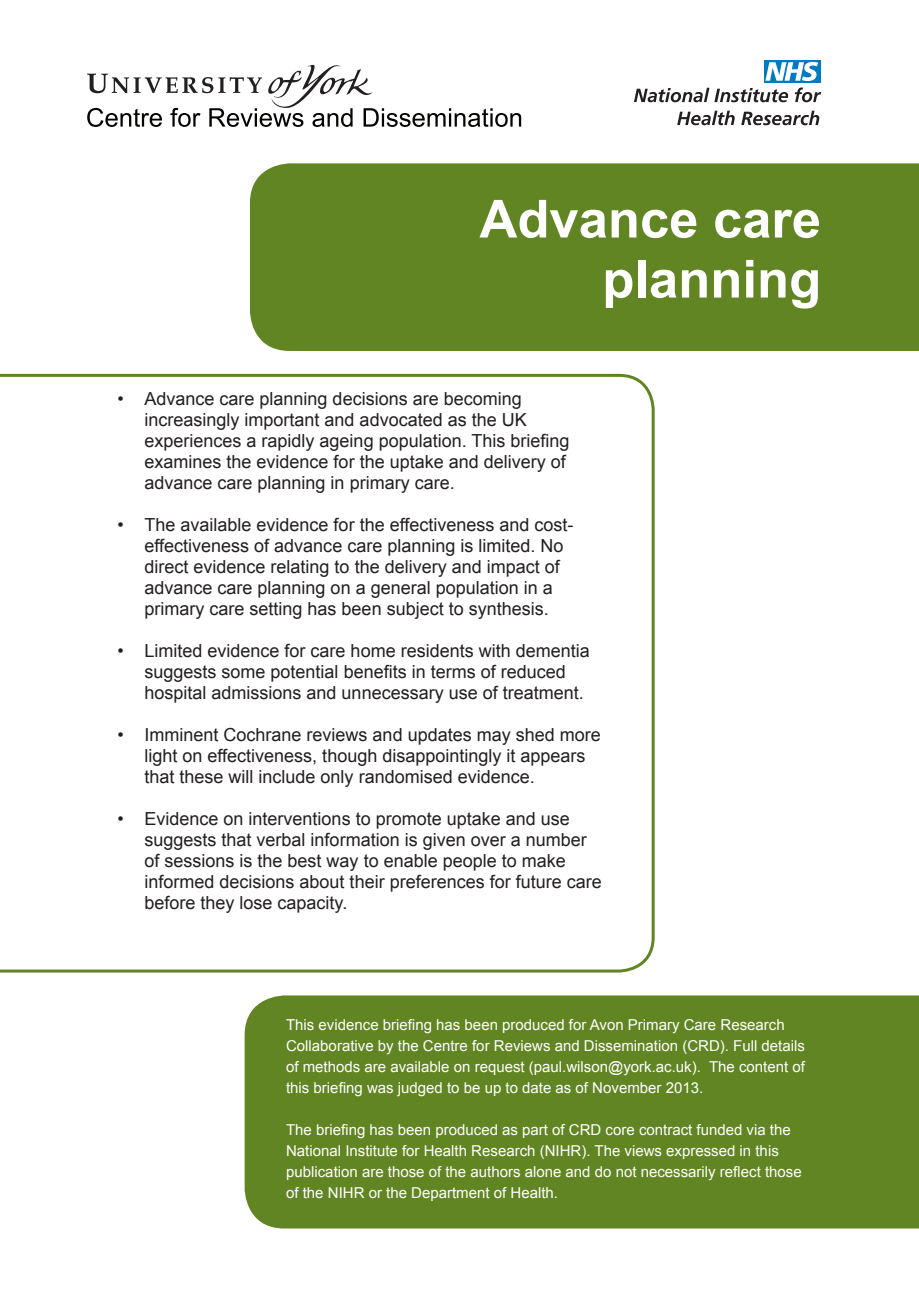
<style>
.page{position:relative;width:919px;height:1289px;background:#fff}
.page>*{position:absolute;margin:0;border:0;box-sizing:border-box;transform-origin:0 0}
.t1{font:700 52.5px/60px "Arial";color:#fff;text-align:right}
.t2{font:18px/21px "Arial";color:#231f20}
.t3{font:15px/21px "Arial";color:#fff}
</style>
<div class="page">
<svg style="left:634px;top:88px;width:154px;height:14px"></svg>
<svg style="left:795px;top:87px;width:26px;height:15px"></svg>
<svg style="left:677px;top:111px;width:57px;height:14px"></svg>
<svg style="left:741px;top:111px;width:78px;height:14px"></svg>
<div style="left:763px;top:60px;width:57px;height:23px;background:#007ac2"></div>
<svg style="left:765px;top:62px;width:53px;height:19px"></svg>
<svg style="left:87px;top:65px;width:434px;height:62px"></svg>
<svg style="left:0;top:374px;width:654px;height:598px"></svg>
<div style="left:250px;top:163px;width:668px;height:188px;background:#618523"></div>
<div style="left:244px;top:995px;width:674px;height:233px;background:#618523"></div>
<p class="t1" style="left:479px;top:191px;width:343px">Advance care planning</p>
<p class="t2" style="left:144px;top:388px;width:426px;text-indent:-27px">• Advance care planning decisions are becoming increasingly important and advocated as the UK experiences a rapidly ageing population. This briefing examines the evidence for the uptake and delivery of advance care planning in primary care.</p>
<p class="t2" style="left:144px;top:514px;width:430px;text-indent:-27px">• The available evidence for the effectiveness and cost&shy;effectiveness of advance care planning is limited. No direct evidence relating to the delivery and impact of advance care planning on a general population in a primary care setting has been subject to synthesis.</p>
<p class="t2" style="left:144px;top:640px;width:447px;text-indent:-27px">• Limited evidence for care home residents with dementia suggests some potential benefits in terms of reduced hospital admissions and unnecessary use of treatment.</p>
<p class="t2" style="left:144px;top:724px;width:458px;text-indent:-27px">• Imminent Cochrane reviews and updates may shed more light on effectiveness, though disappointingly it appears that these will include only randomised evidence.</p>
<p class="t2" style="left:144px;top:808px;width:459px;text-indent:-27px">• Evidence on interventions to promote uptake and use suggests that verbal information is given over a number of sessions is the best way to enable people to make informed decisions about their preferences for future care before they lose capacity.</p>
<p class="t3" style="left:286px;top:1014px;width:520px">This evidence briefing has been produced for Avon Primary Care Research Collaborative by the Centre for Reviews and Dissemination (CRD). Full details of methods are available on request (paul.wilson@york.ac.uk). The content of this briefing was judged to be up to date as of November 2013.</p>
<p class="t3" style="left:286px;top:1119px;width:517px">The briefing has been produced as part of CRD core contract funded via the National Institute for Health Research (NIHR). The views expressed in this publication are those of the authors alone and do not necessarily reflect those of the NIHR or the Department of Health.</p>
</div>
